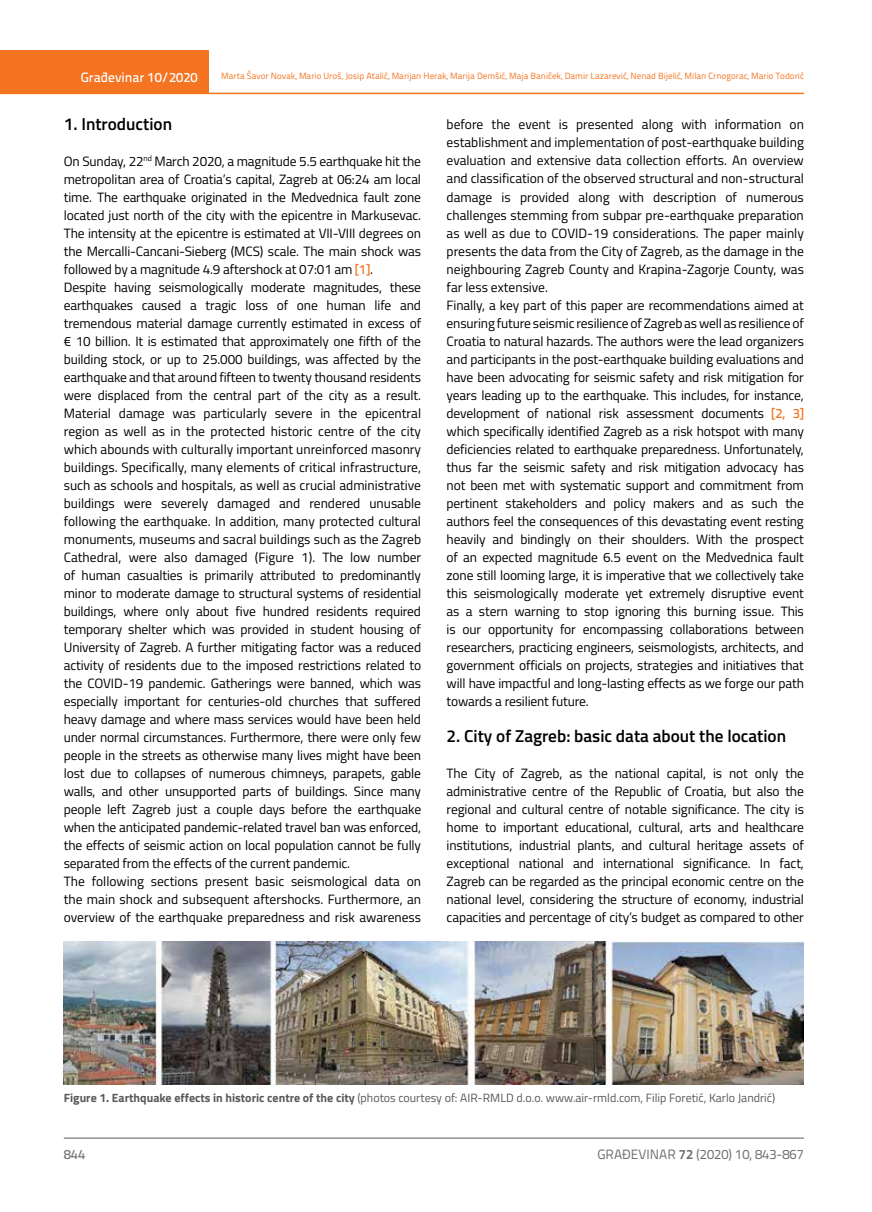
<style>
.page{position:relative;width:872px;height:1212px;background:#fff}
.page>*{position:absolute;margin:0;border:0;box-sizing:border-box;transform-origin:0 0}
.t1{font:600 17.25px "Titillium";color:#000}
.t2{font:13.5px/18px "Titillium";letter-spacing:-.01em;color:#000}
.t3{font:13.5px "Titillium Text 22 L";color:#6d6e71}
.t4{font:500 13.5px "Titillium Text 22 L";color:#fff}
.t5{font:500 13.5px "Titillium Text 22 L";color:#797a7d}
.t6{font:12px "Titillium";color:#58595b}
.t7{font:9px "Titillium Text 22 L";color:#f47421}
.s1{font-family:"Titillium Text 22 L";font-weight:500;color:#f47421}
.s2{font-weight:700}
</style>
<div class="page">
<div style="left:0;top:50px;width:208px;height:44px;background:#f47421"></div>
<hr style="left:0;top:93px;width:804px;height:1px;background:#f47421">
<hr style="left:64px;top:1138px;width:740px;height:1px;background:#58595b">
<img style="left:64px;top:942px;width:740px;height:142px">
<p class="t4" style="left:81px;top:67px;width:118px">Građevinar 10/2020</p>
<p class="t7" style="left:221px;top:69px;width:584px">Marta Šavor Novak, Mario Uroš, Josip Atalić, Marijan Herak, Marija Demšić, Maja Baniček, Damir Lazarević, Nenad Bijelić, Milan Crnogorac, Mario Todorić</p>
<p class="t1" style="left:64px;top:111px;width:110px">1. Introduction</p>
<p class="t2" style="left:64px;top:151px;width:359px">On Sunday, 22<sup>nd</sup> March 2020, a magnitude 5.5 earthquake hit the metropolitan area of Croatia’s capital, Zagreb at 06:24 am local time. The earthquake originated in the Medvednica fault zone located just north of the city with the epicentre in Markusevac.<br>The intensity at the epicentre is estimated at VII-VIII degrees on the Mercalli-Cancani-Sieberg (MCS) scale. The main shock was followed by a magnitude 4.9 aftershock at 07:01 am <span class="s1">[1]</span>.<br>Despite having seismologically moderate magnitudes, these earthquakes caused a tragic loss of one human life and tremendous material damage currently estimated in excess of € 10 billion. It is estimated that approximately one fifth of the building stock, or up to 25.000 buildings, was affected by the earthquake and that around fifteen to twenty thousand residents were displaced from the central part of the city as a result.<br>Material damage was particularly severe in the epicentral region as well as in the protected historic centre of the city which abounds with culturally important unreinforced masonry buildings. Specifically, many elements of critical infrastructure, such as schools and hospitals, as well as crucial administrative buildings were severely damaged and rendered unusable following the earthquake. In addition, many protected cultural monuments, museums and sacral buildings such as the Zagreb Cathedral, were also damaged (Figure 1). The low number of human casualties is primarily attributed to predominantly minor to moderate damage to structural systems of residential buildings, where only about five hundred residents required temporary shelter which was provided in student housing of University of Zagreb. A further mitigating factor was a reduced activity of residents due to the imposed restrictions related to the COVID-19 pandemic. Gatherings were banned, which was especially important for centuries-old churches that suffered heavy damage and where mass services would have been held under normal circumstances. Furthermore, there were only few people in the streets as otherwise many lives might have been lost due to collapses of numerous chimneys, parapets, gable walls, and other unsupported parts of buildings. Since many people left Zagreb just a couple days before the earthquake when the anticipated pandemic-related travel ban was enforced, the effects of seismic action on local population cannot be fully separated from the effects of the current pandemic.<br>The following sections present basic seismological data on the main shock and subsequent aftershocks. Furthermore, an overview of the earthquake preparedness and risk awareness</p>
<p class="t2" style="left:446px;top:115px;width:359px">before the event is presented along with information on establishment and implementation of post-earthquake building evaluation and extensive data collection efforts. An overview and classification of the observed structural and non-structural damage is provided along with description of numerous challenges stemming from subpar pre-earthquake preparation as well as due to COVID-19 considerations. The paper mainly presents the data from the City of Zagreb, as the damage in the neighbouring Zagreb County and Krapina-Zagorje County, was far less extensive.<br>Finally, a key part of this paper are recommendations aimed at ensuring future seismic resilience of Zagreb as well as resilience of Croatia to natural hazards. The authors were the lead organizers and participants in the post-earthquake building evaluations and have been advocating for seismic safety and risk mitigation for years leading up to the earthquake. This includes, for instance, development of national risk assessment documents <span class="s1">[2, 3] </span>which specifically identified Zagreb as a risk hotspot with many deficiencies related to earthquake preparedness. Unfortunately, thus far the seismic safety and risk mitigation advocacy has not been met with systematic support and commitment from pertinent stakeholders and policy makers and as such the authors feel the consequences of this devastating event resting heavily and bindingly on their shoulders. With the prospect of an expected magnitude 6.5 event on the Medvednica fault zone still looming large, it is imperative that we collectively take this seismologically moderate yet extremely disruptive event as a stern warning to stop ignoring this burning issue. This is our opportunity for encompassing collaborations between researchers, practicing engineers, seismologists, architects, and government officials on projects, strategies and initiatives that will have impactful and long-lasting effects as we forge our path towards a resilient future.</p>
<p class="t1" style="left:446px;top:723px;width:341px">2. City of Zagreb: basic data about the location</p>
<p class="t2" style="left:446px;top:764px;width:359px;text-align:justify">The City of Zagreb, as the national capital, is not only the administrative centre of the Republic of Croatia, but also the regional and cultural centre of notable significance. The city is home to important educational, cultural, arts and healthcare institutions, industrial plants, and cultural heritage assets of exceptional national and international significance. In fact, Zagreb can be regarded as the principal economic centre on the national level, considering the structure of economy, industrial capacities and percentage of city’s budget as compared to other</p>
<p class="t6" style="left:64px;top:1089px;width:713px"><span class="s2">Figure 1. Earthquake effects in historic centre of the city</span> (photos courtesy of: AIR-RMLD d.o.o. www.air-rmld.com, Filip Foretić, Karlo Jandrić)</p>
<p class="t5" style="left:64px;top:1144px;width:23px">844</p>
<p class="t3" style="left:597px;top:1144px;width:208px">GRAĐEVINAR <span class="s2">72</span> (2020) 10, 843-867</p>
</div>
